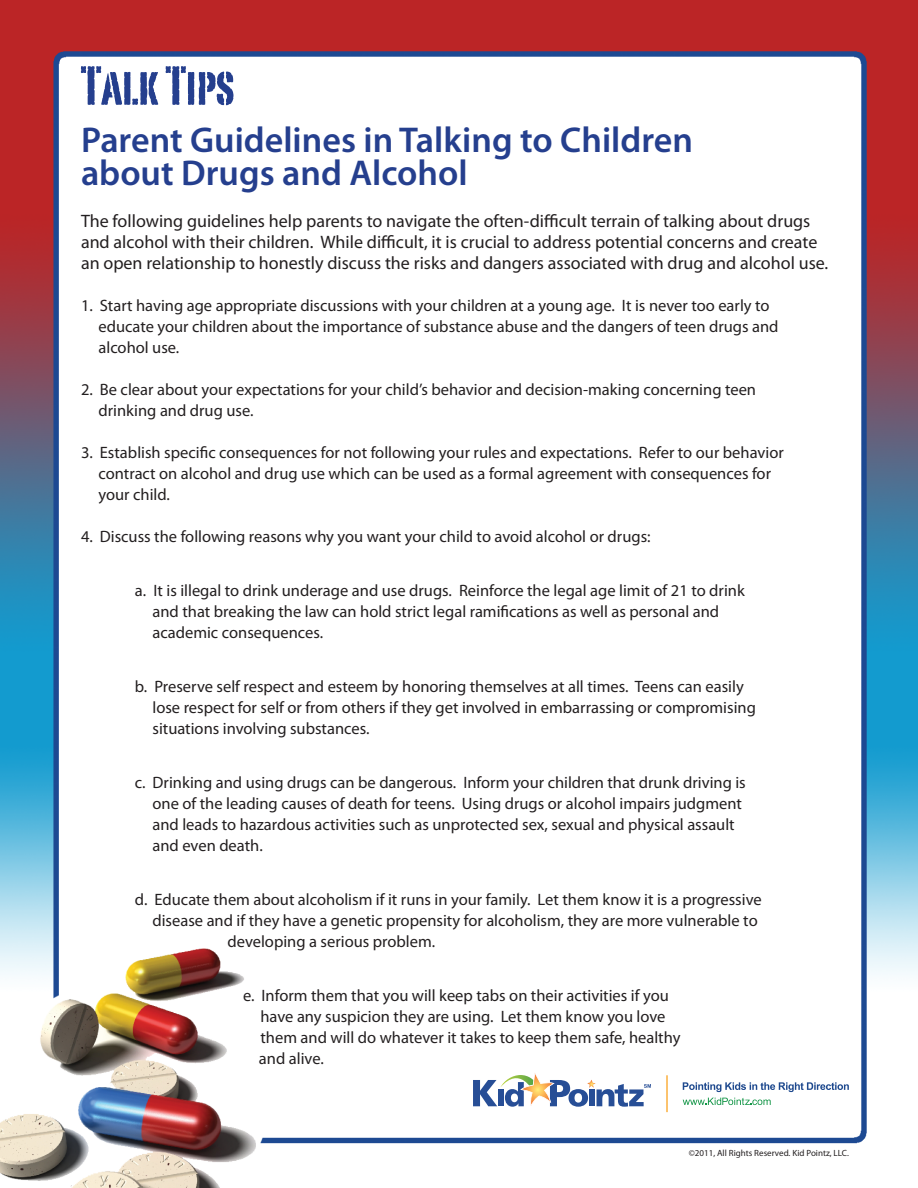
<style>
.page{position:relative;width:918px;height:1188px;background:#fff}
.page>*{position:absolute;margin:0;border:0;box-sizing:border-box;transform-origin:0 0}
.t1{font:54px "Portago ITCTT";color:#253f8e}
.t2{font:600 36px "Myriad Pro";color:#253f8e}
.t3{font:18px "Myriad Pro";color:#231f20}
.t4{font:16.5px "Myriad Pro";color:#231f20}
.t5{font:9px "Myriad Pro";color:#231f20}
</style>
<div class="page">
<img style="left:0;top:0;width:918px;height:1188px">
<hr style="left:666px;top:1075px;width:2px;height:37px;background:#fbb03f">
<svg style="left:683px;top:1082px;width:166px;height:10px"></svg>
<svg style="left:683px;top:1098px;width:88px;height:7px"></svg>
<svg style="left:473px;top:1065px;width:178px;height:42px"></svg>
<p class="t1" style="left:81px;top:52px;width:155px">Talk Tips</p>
<p class="t2" style="left:81px;top:120px;width:614px">Parent Guidelines in Talking to Children</p>
<p class="t2" style="left:81px;top:153px;width:388px">about Drugs and Alcohol</p>
<p class="t3" style="left:81px;top:210px;width:731px">The following guidelines help parents to navigate the often-difficult terrain of talking about drugs</p>
<p class="t3" style="left:81px;top:231px;width:738px">and alcohol with their children. While difficult, it is crucial to address potential concerns and create</p>
<p class="t3" style="left:81px;top:252px;width:749px">an open relationship to honestly discuss the risks and dangers associated with drug and alcohol use.</p>
<p class="t4" style="left:81px;top:296px;width:690px">1. Start having age appropriate discussions with your children at a young age. It is never too early to</p>
<p class="t4" style="left:98px;top:317px;width:682px">educate your children about the importance of substance abuse and the dangers of teen drugs and</p>
<p class="t4" style="left:98px;top:338px;width:82px">alcohol use.</p>
<p class="t4" style="left:81px;top:380px;width:677px">2. Be clear about your expectations for your child’s behavior and decision-making concerning teen</p>
<p class="t4" style="left:98px;top:401px;width:157px">drinking and drug use.</p>
<p class="t4" style="left:81px;top:443px;width:704px">3. Establish specific consequences for not following your rules and expectations. Refer to our behavior</p>
<p class="t4" style="left:98px;top:464px;width:674px">contract on alcohol and drug use which can be used as a formal agreement with consequences for</p>
<p class="t4" style="left:98px;top:485px;width:73px">your child.</p>
<p class="t4" style="left:81px;top:527px;width:571px">4. Discuss the following reasons why you want your child to avoid alcohol or drugs:</p>
<p class="t4" style="left:135px;top:581px;width:611px">a. It is illegal to drink underage and use drugs. Reinforce the legal age limit of 21 to drink</p>
<p class="t4" style="left:152px;top:602px;width:568px">and that breaking the law can hold strict legal ramifications as well as personal and</p>
<p class="t4" style="left:152px;top:623px;width:172px">academic consequences.</p>
<p class="t4" style="left:135px;top:677px;width:610px">b. Preserve self respect and esteem by honoring themselves at all times. Teens can easily</p>
<p class="t4" style="left:152px;top:698px;width:605px">lose respect for self or from others if they get involved in embarrassing or compromising</p>
<p class="t4" style="left:152px;top:719px;width:219px">situations involving substances.</p>
<p class="t4" style="left:135px;top:773px;width:612px">c. Drinking and using drugs can be dangerous. Inform your children that drunk driving is</p>
<p class="t4" style="left:152px;top:794px;width:591px">one of the leading causes of death for teens. Using drugs or alcohol impairs judgment</p>
<p class="t4" style="left:152px;top:815px;width:584px">and leads to hazardous activities such as unprotected sex, sexual and physical assault</p>
<p class="t4" style="left:152px;top:836px;width:112px">and even death.</p>
<p class="t4" style="left:135px;top:890px;width:628px">d. Educate them about alcoholism if it runs in your family. Let them know it is a progressive</p>
<p class="t4" style="left:152px;top:911px;width:607px">disease and if they have a genetic propensity for alcoholism, they are more vulnerable to</p>
<p class="t4" style="left:227px;top:932px;width:209px">developing a serious problem.</p>
<p class="t4" style="left:243px;top:986px;width:427px">e. Inform them that you will keep tabs on their activities if you</p>
<p class="t4" style="left:260px;top:1007px;width:407px">have any suspicion they are using. Let them know you love</p>
<p class="t4" style="left:260px;top:1028px;width:421px">them and will do whatever it takes to keep them safe, healthy</p>
<p class="t4" style="left:259px;top:1049px;width:66px">and alive.</p>
<p class="t5" style="left:689px;top:1147px;width:162px">©2011, All Rights Reserved. Kid Pointz, LLC.</p>
</div>
